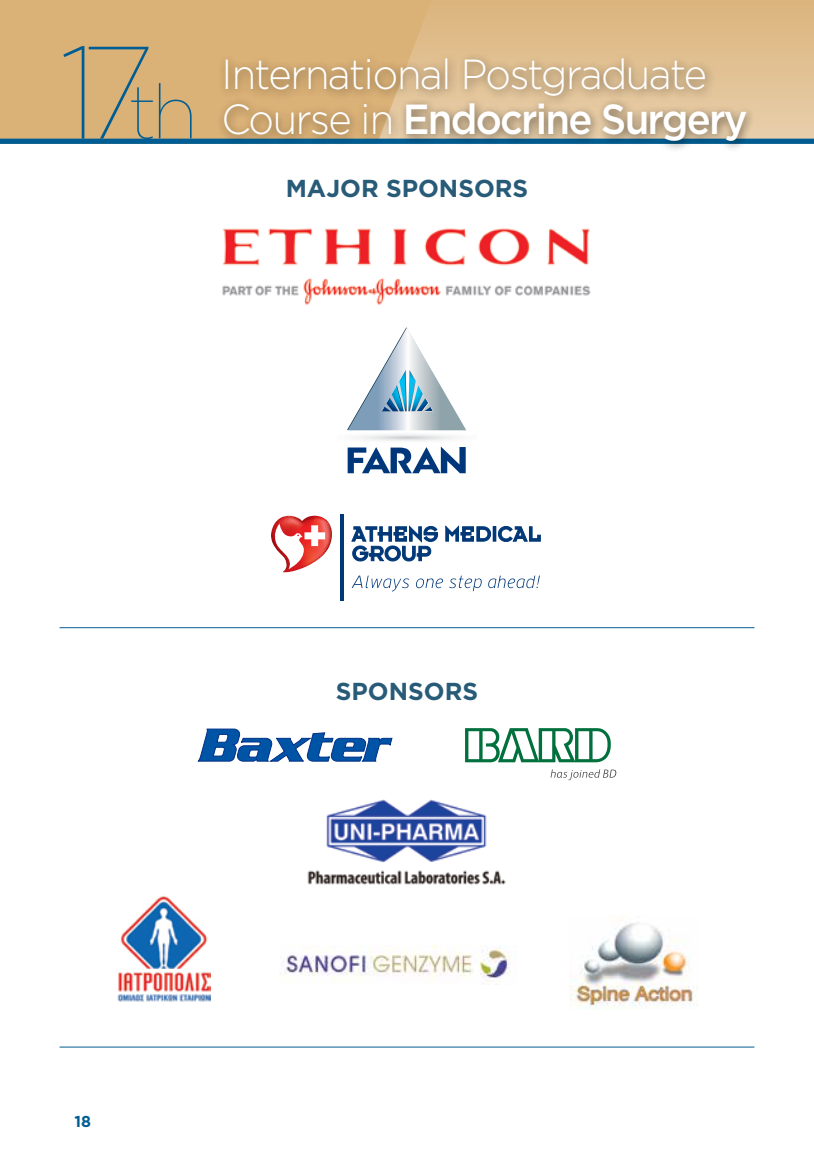
<style>
.page{position:relative;width:814px;height:1166px;background:#fff}
.page>*{position:absolute;margin:0;border:0;box-sizing:border-box;transform-origin:0 0}
.t1{font:100 131.25px "Gotham Greek";color:#005d93}
.t2{font:300 42px/45.3px "Gotham Greek";letter-spacing:-.045em;color:#fff;scale:.95 1}
.t3{font:700 24.5px "Gotham Greek";color:#285b78}
.t4{font:700 15.75px "Gotham Greek";color:#005d93}
.s1{font-size:75.77px}
.s2{font-weight:500}
</style>
<div class="page">
<div style="left:0;top:0;width:814px;height:144px;background:#dab177"></div>
<svg style="left:412px;top:16px;width:401px;height:123px;fill:#dfbc8a"></svg>
<svg style="left:813px;top:16px;width:1px;height:123px"></svg>
<div style="left:218px;top:51px;width:497px;height:56px;background:#000;opacity:.5"></div>
<div style="left:0;top:139px;width:814px;height:5px;background:#005d93"></div>
<div style="left:216px;top:97px;width:540px;height:56px;background:#000;opacity:.5"></div>
<img style="left:222px;top:228px;width:369px;height:77px">
<svg style="left:347px;top:327px;width:119px;height:146px"></svg>
<svg style="left:351px;top:575px;width:58px;height:16px"></svg>
<svg style="left:416px;top:578px;width:27px;height:10px"></svg>
<svg style="left:449px;top:575px;width:91px;height:16px"></svg>
<svg style="left:271px;top:516px;width:61px;height:56px"></svg>
<svg style="left:445px;top:525px;width:46px;height:17px"></svg>
<div style="left:493px;top:526px;width:3px;height:15px;border:1px solid #003878"></div>
<svg style="left:497px;top:526px;width:44px;height:16px"></svg>
<svg style="left:351px;top:525px;width:87px;height:37px"></svg>
<hr style="left:340px;top:514px;width:3px;height:87px;background:#003878">
<hr style="left:60px;top:627px;width:694px;height:1px;background:#005d93">
<hr style="left:60px;top:1046px;width:694px;height:1px;background:#005d93">
<svg style="left:198px;top:729px;width:194px;height:32px"></svg>
<svg style="left:550px;top:769px;width:66px;height:11px"></svg>
<svg style="left:465px;top:728px;width:146px;height:34px"></svg>
<img style="left:307px;top:799px;width:199px;height:86px">
<img style="left:117px;top:896px;width:93px;height:106px">
<img style="left:569px;top:922px;width:126px;height:87px">
<img style="left:279px;top:946px;width:232px;height:38px">
<h1 class="t1" style="left:59px;top:22px;width:140px">17<span class="s1">th</span></h1>
<p class="t2" style="left:221px;top:51px;width:555px">International Postgraduate<br>Course in <span class="s2">Endocrine Surgery</span></p>
<p class="t3" style="left:286px;top:174px;width:244px">MAJOR SPONSORS</p>
<p class="t4" style="left:74px;top:1112px;width:18px">18</p>
<p class="t3" style="left:336px;top:677px;width:144px">SPONSORS</p>
</div>
